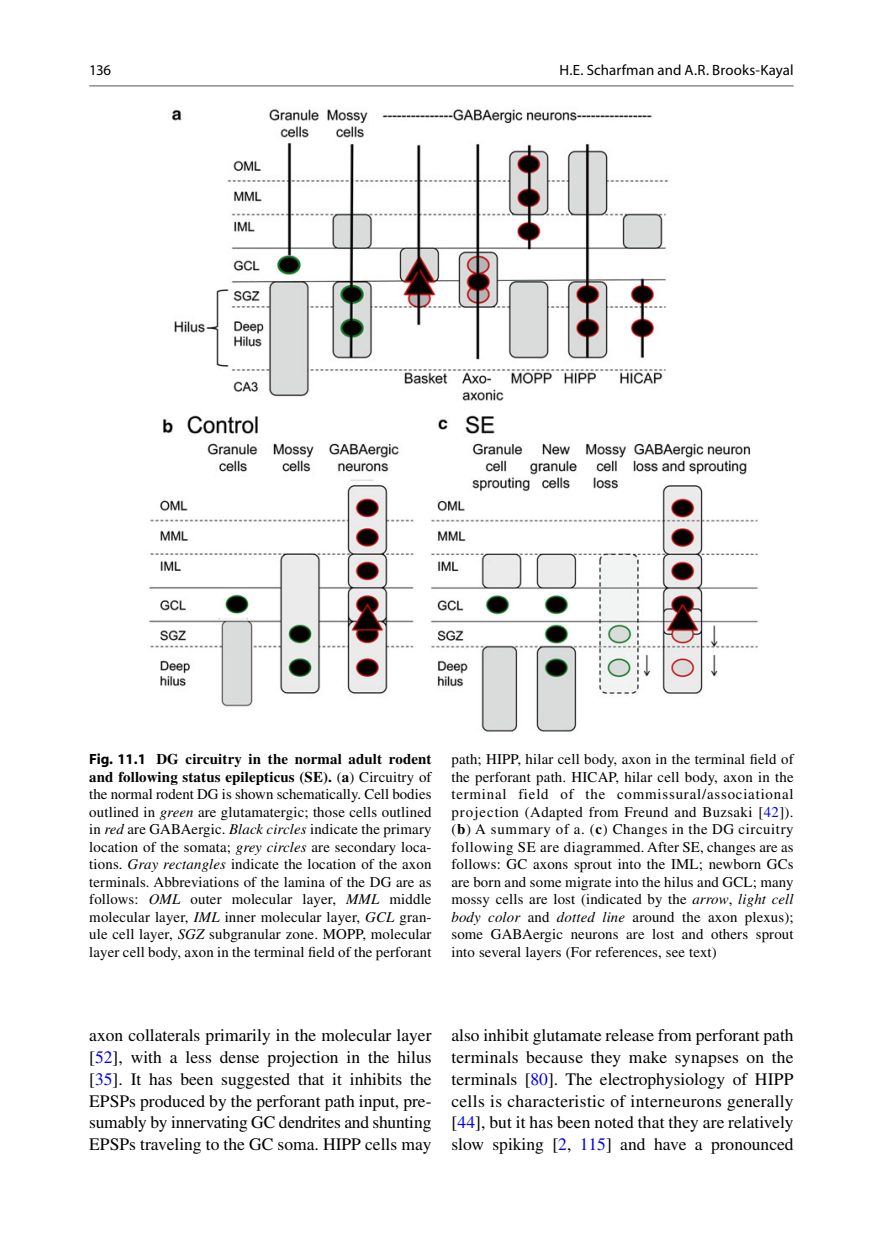
<style>
.page{position:relative;width:883px;height:1260px;background:#fff}
.page>*{position:absolute;margin:0;border:0;box-sizing:border-box;transform-origin:0 0}
.t1{font:17.5px/21.9px "Times";color:#000;text-align:justify}
.t2{font:14.88px/17.5px "Times";letter-spacing:.01em;color:#000;text-align:justify}
.t3{font:14.88px "Myriad";letter-spacing:.005em;color:#000}
.s1{font-family:"Myriad";font-weight:700}
.s2{font-weight:700}
.s3{font-style:italic}
.s4{color:#0000fa}
</style>
<div class="page">
<img style="left:149px;top:109px;width:610px;height:623px">
<hr style="left:89px;top:85px;width:705px;height:2px;background:#9c9c9c">
<p class="t3" style="left:89px;top:64px;width:23px">136</p>
<p class="t3" style="left:560px;top:64px;width:236px">H.E. Scharfman and A.R. Brooks-Kayal</p>
<p class="t2" style="left:89px;top:752px;width:344px"><span class="s1">Fig. 11.1</span> <span class="s2">DG circuitry in the normal adult rodent and following status epilepticus (SE).</span> ( <span class="s2">a</span> ) Circuitry of the normal rodent DG is shown schematically. Cell bodies outlined in <span class="s3">green</span> are glutamatergic; those cells outlined in <span class="s3">red</span> are GABAergic. <span class="s3">Black circles</span> indicate the primary location of the somata; <span class="s3">grey circles</span> are secondary loca&shy;tions. <span class="s3">Gray rectangles</span> indicate the location of the axon terminals. Abbreviations of the lamina of the DG are as follows: <span class="s3">OML</span> outer molecular layer, <span class="s3">MML</span> middle molecular layer, <span class="s3">IML</span> inner molecular layer, <span class="s3">GCL</span> gran&shy;ule cell layer, <span class="s3">SGZ</span> subgranular zone. MOPP, molecular layer cell body, axon in the terminal field of the perforant</p>
<p class="t2" style="left:451px;top:752px;width:344px">path; HIPP, hilar cell body, axon in the terminal field of the perforant path. HICAP, hilar cell body, axon in the terminal field of the commissural/associational projection (Adapted from Freund and Buzsaki [ <span class="s4">42</span> ]). ( <span class="s2">b</span> ) A summary of a. ( <span class="s2">c</span> ) Changes in the DG circuitry following SE are diagrammed. After SE, changes are as follows: GC axons sprout into the IML; newborn GCs are born and some migrate into the hilus and GCL; many mossy cells are lost (indicated by the <span class="s3">arrow</span> , <span class="s3">light cell body color</span> and <span class="s3">dotted line</span> around the axon plexus); some GABAergic neurons are lost and others sprout into several layers (For references, see text)</p>
<p class="t1" style="left:89px;top:1026px;width:344px">axon collaterals primarily in the molecular layer [ <span class="s4">52</span> ], with a less dense projection in the hilus [ <span class="s4">35</span> ]. It has been suggested that it inhibits the EPSPs produced by the perforant path input, pre&shy;sumably by innervating GC dendrites and shunting EPSPs traveling to the GC soma. HIPP cells may</p>
<p class="t1" style="left:451px;top:1026px;width:344px">also inhibit glutamate release from perforant path terminals because they make synapses on the terminals [ <span class="s4">80</span> ]. The electrophysiology of HIPP cells is characteristic of interneurons generally [ <span class="s4">44</span> ], but it has been noted that they are relatively slow spiking [ <span class="s4">2</span> , <span class="s4">115</span> ] and have a pronounced</p>
</div>
